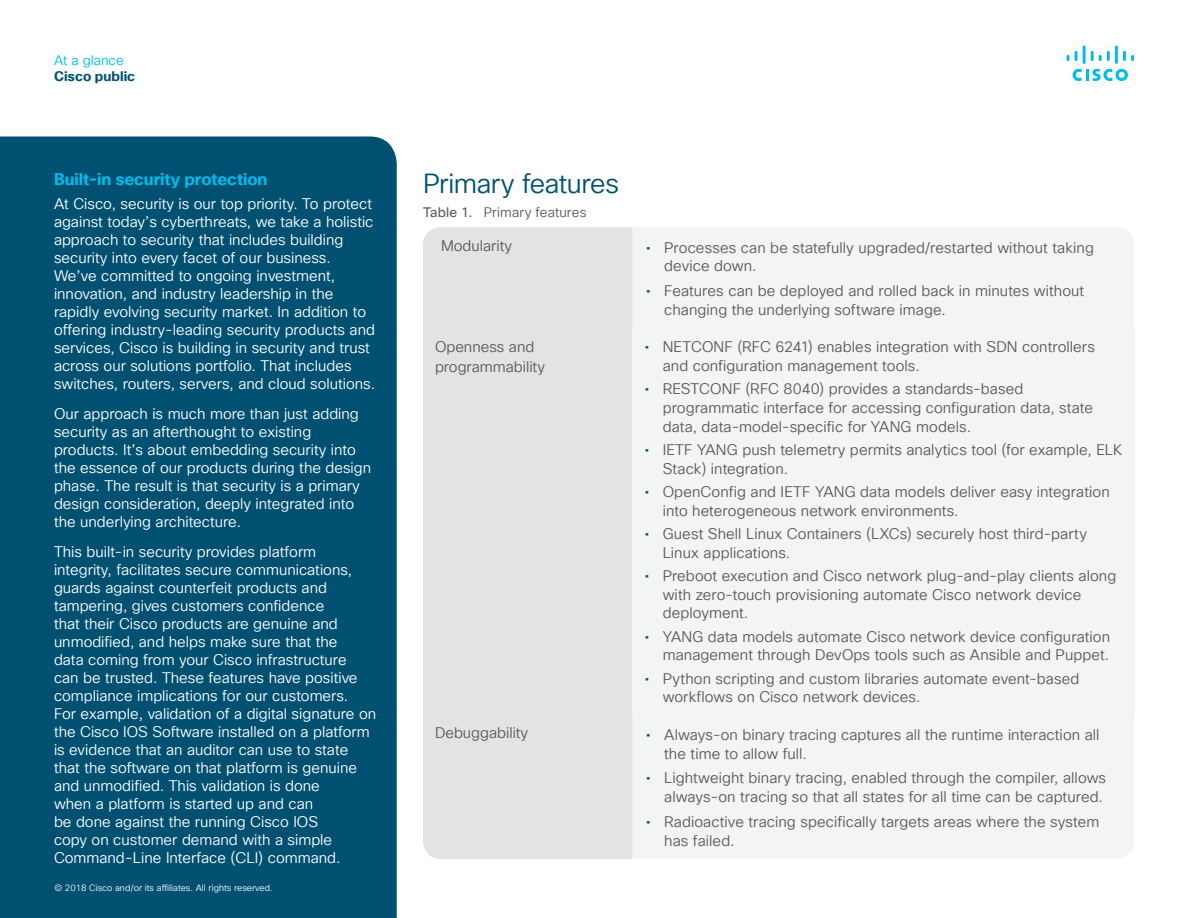
<style>
.page{position:relative;width:1188px;height:918px;background:#fff}
.page>*{position:absolute;margin:0;border:0;box-sizing:border-box;transform-origin:0 0}
.t1{font:27px "Cisco Sans TT Light";letter-spacing:-.015em;color:#005072}
.t2{font:700 16.5px "Cisco Sans TT";letter-spacing:-.005em;color:#00bceb}
.t3{font:15px/18px "Cisco Sans TT Light";color:#fff}
.t4{font:15px/18.8px "Cisco Sans TT Light";letter-spacing:.005em;color:#58595b}
.t5{font:13.5px "Cisco Sans TT Light";letter-spacing:.01em;color:#58595b}
.t6{font:700 13.5px "Cisco Sans TT";color:#005072}
.t7{font:13.5px "Cisco Sans TT Light";color:#00bceb}
.t8{font:9px "Cisco Sans TT Light";color:#fff}
.s1{font-family:"Cisco Sans TT"}
.s2{font-family:"Cisco Sans TT";color:#005072}
</style>
<div class="page">
<svg style="left:1073px;top:69px;width:55px;height:12px"></svg>
<svg style="left:1067px;top:55px;width:2px;height:6px"></svg>
<svg style="left:1075px;top:51px;width:3px;height:10px"></svg>
<hr style="left:1083px;top:45px;width:3px;height:19px;background:#00bceb">
<svg style="left:1091px;top:51px;width:19px;height:10px"></svg>
<hr style="left:1115px;top:45px;width:3px;height:19px;background:#00bceb">
<svg style="left:1123px;top:51px;width:11px;height:10px"></svg>
<div style="left:0;top:136px;width:397px;height:782px;background:#005072"></div>
<div style="left:423px;top:328px;width:210px;height:386px;background:#e2e3e4"></div>
<div style="left:633px;top:328px;width:502px;height:386px;background:#f3f4f4"></div>
<div style="left:423px;top:227px;width:210px;height:101px;background:#e2e3e4"></div>
<div style="left:633px;top:228px;width:501px;height:100px;background:#f3f4f4"></div>
<div style="left:423px;top:714px;width:210px;height:145px;background:#e2e3e4"></div>
<div style="left:633px;top:714px;width:501px;height:145px;background:#f3f4f4"></div>
<p class="t7" style="left:54px;top:51px;width:71px">At a glance</p>
<p class="t6" style="left:54px;top:67px;width:83px">Cisco public</p>
<p class="t2" style="left:54px;top:168px;width:215px">Built-in security protection</p>
<p class="t3" style="left:54px;top:195px;width:323px">At Cisco, security is our top priority. To protect against today’s cyberthreats, we take a holistic approach to security that includes building security into every facet of our business.<br>We’ve committed to ongoing investment, innovation, and industry leadership in the rapidly evolving security market. In addition to offering industry-leading security products and services, Cisco is building in security and trust across our solutions portfolio. That includes switches, routers, servers, and cloud solutions.</p>
<p class="t3" style="left:54px;top:405px;width:319px">Our approach is much more than just adding security as an afterthought to existing products. It’s about embedding security into the essence of our products during the design phase. The result is that security is a primary design consideration, deeply integrated into the underlying architecture.</p>
<p class="t3" style="left:54px;top:543px;width:324px">This built-in security provides platform integrity, facilitates secure communications, guards against counterfeit products and tampering, gives customers confidence<br>that their Cisco products are genuine and unmodified, and helps make sure that the<br>data coming from your Cisco infrastructure<br>can be trusted. These features have positive compliance implications for our customers.<br>For example, validation of a digital signature on the Cisco IOS Software installed on a platform is evidence that an auditor can use to state that the software on that platform is genuine and unmodified. This validation is done<br>when a platform is started up and can<br>be done against the running Cisco IOS<br>copy on customer demand with a simple Command-Line Interface (CLI) command.</p>
<p class="t8" style="left:54px;top:882px;width:220px">© 2018 Cisco and/or its affiliates. All rights reserved.</p>
<h1 class="t1" style="left:423px;top:166px;width:198px">Primary features</h1>
<p class="t5" style="left:423px;top:203px;width:165px"><span class="s1">Table 1.</span> Primary features</p>
<p class="t4" style="left:441px;top:237px;width:72px">Modularity</p>
<p class="t4" style="left:664px;top:238px;width:431px;text-indent:-18px"><span class="s2">•</span> Processes can be statefully upgraded/restarted without taking device down.</p>
<p class="t4" style="left:664px;top:282px;width:422px;text-indent:-18px"><span class="s2">•</span> Features can be deployed and rolled back in minutes without changing the underlying software image.</p>
<p class="t4" style="left:435px;top:338px;width:111px;line-height:19.5px">Openness and programmability</p>
<p class="t4" style="left:663px;top:338px;width:434px;text-indent:-18px"><span class="s2">•</span> NETCONF (RFC 6241) enables integration with SDN controllers and configuration management tools.</p>
<p class="t4" style="left:663px;top:380px;width:432px;text-indent:-18px"><span class="s2">•</span> RESTCONF (RFC 8040) provides a standards-based programmatic interface for accessing configuration data, state data, data-model-specific for YANG models.</p>
<p class="t4" style="left:663px;top:441px;width:461px;text-indent:-18px"><span class="s2">•</span> IETF YANG push telemetry permits analytics tool (for example, ELK<br>Stack) integration.</p>
<p class="t4" style="left:663px;top:483px;width:449px;text-indent:-18px"><span class="s2">•</span> OpenConfig and IETF YANG data models deliver easy integration into heterogeneous network environments.</p>
<p class="t4" style="left:663px;top:525px;width:426px;text-indent:-18px"><span class="s2">•</span> Guest Shell Linux Containers (LXCs) securely host third-party<br>Linux applications.</p>
<p class="t4" style="left:663px;top:567px;width:455px;text-indent:-18px"><span class="s2">•</span> Preboot execution and Cisco network plug-and-play clients along with zero-touch provisioning automate Cisco network device deployment.</p>
<p class="t4" style="left:645px;top:628px;width:467px;text-align:right"><span class="s2">•</span> YANG data models automate Cisco network device configuration management through DevOps tools such as Ansible and Puppet.</p>
<p class="t4" style="left:663px;top:670px;width:418px;text-indent:-18px"><span class="s2">•</span> Python scripting and custom libraries automate event-based workflows on Cisco network devices.</p>
<p class="t4" style="left:435px;top:724px;width:95px">Debuggability</p>
<p class="t4" style="left:664px;top:726px;width:437px;text-indent:-18px"><span class="s2">•</span> Always-on binary tracing captures all the runtime interaction all the time to allow full.</p>
<p class="t4" style="left:646px;top:769px;width:462px;text-align:right"><span class="s2">•</span> Lightweight binary tracing, enabled through the compiler, allows always-on tracing so that all states for all time can be captured.</p>
<p class="t4" style="left:664px;top:813px;width:437px;text-indent:-18px"><span class="s2">•</span> Radioactive tracing specifically targets areas where the system has failed.</p>
</div>
